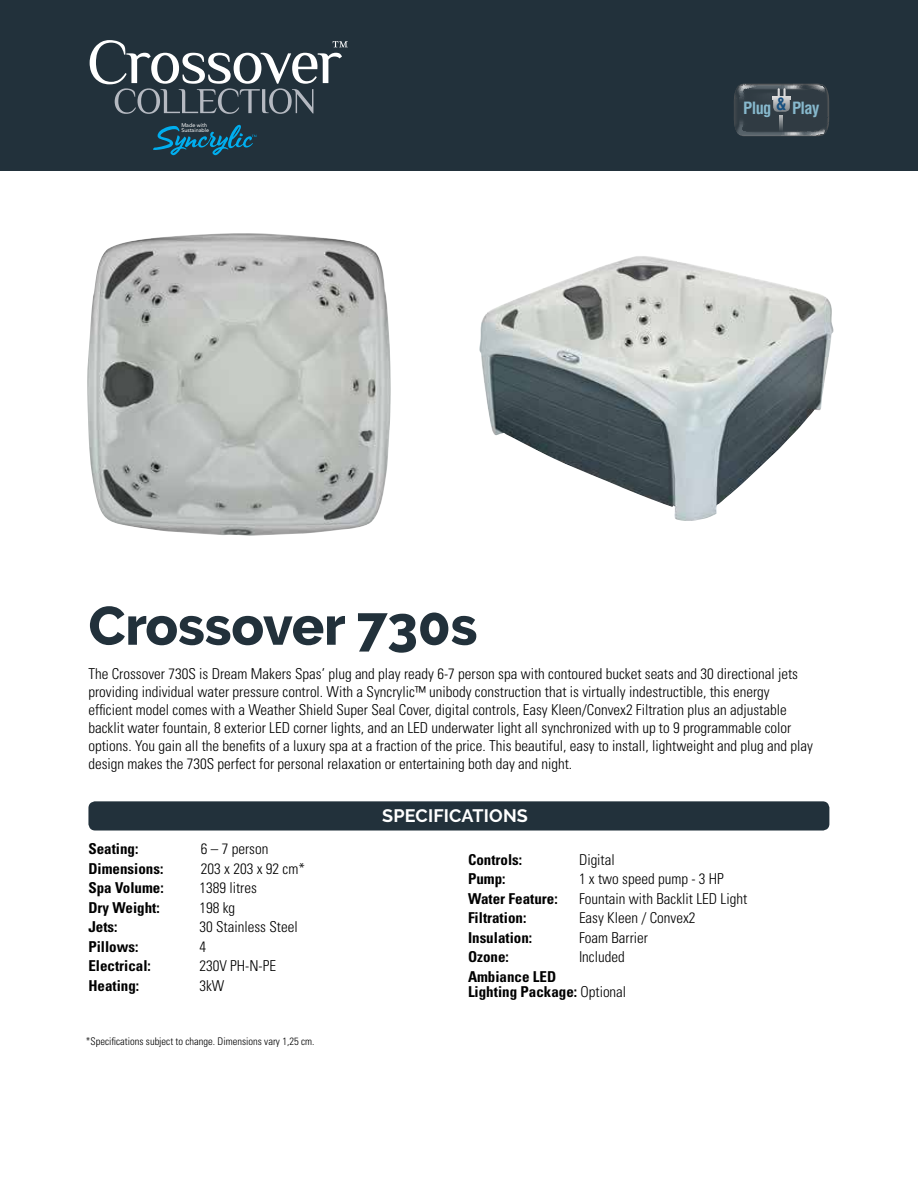
<style>
.page{position:relative;width:918px;height:1188px;background:#fff}
.page>*{position:absolute;margin:0;border:0;box-sizing:border-box;transform-origin:0 0}
.t1{font:800 54px "Raleway";letter-spacing:-.005em;color:#22313b}
.t2{font:700 18px "Raleway";letter-spacing:.01em;color:#fff}
.t3{font:700 condensed 16.5px "Helvetica LT Std";letter-spacing:-.04em;color:#94d5f0}
.t4{font:300 condensed 15px/18px "Univers";color:#000}
.t5{font:700 condensed 15px/15px "Univers";color:#000}
.t6{font:300 condensed 10.5px "Univers";color:#000}
.t7{font:5.4px/5.4px "Avenir";color:#fff}
.s1{font-weight:300}
</style>
<div class="page">
<div style="left:0;top:0;width:918px;height:171px;background:#22313b"></div>
<svg style="left:153px;top:125px;width:104px;height:30px"></svg>
<div style="left:88px;top:801px;width:741px;height:30px;background:#22313b;border-radius:7px"></div>
<svg style="left:90px;top:40px;width:258px;height:74px"></svg>
<img style="left:479px;top:256px;width:355px;height:265px">
<img style="left:87px;top:235px;width:304px;height:301px">
<svg style="left:734px;top:84px;width:95px;height:52px"></svg>
<p class="t7" style="left:181px;top:122px;width:29px">Made with<br>Sustainable</p>
<p class="t3" style="left:743px;top:98px;width:78px">Plug <sup>&amp;</sup> Play</p>
<h1 class="t1" style="left:88px;top:595px;width:391px">Crossover 730s</h1>
<p class="t4" style="left:88px;top:665px;width:726px">The Crossover 730S is Dream Makers Spas’ plug and play ready 6-7 person spa with contoured bucket seats and 30 directional jets providing individual water pressure control. With a Syncrylic™ unibody construction that is virtually indestructible, this energy efficient model comes with a Weather Shield Super Seal Cover, digital controls, Easy Kleen/Convex2 Filtration plus an adjustable backlit water fountain, 8 exterior LED corner lights, and an LED underwater light all synchronized with up to 9 programmable color options. You gain all the benefits of a luxury spa at a fraction of the price. This beautiful, easy to install, lightweight and plug and play design makes the 730S perfect for personal relaxation or entertaining both day and night.</p>
<p class="t5" style="left:88px;top:841px;width:52px">Seating:</p>
<p class="t4" style="left:201px;top:840px;width:69px">6 – 7 person</p>
<p class="t5" style="left:88px;top:861px;width:76px">Dimensions:</p>
<p class="t4" style="left:201px;top:859px;width:106px">203 x 203 x 92 cm*</p>
<p class="t5" style="left:88px;top:880px;width:77px">Spa Volume:</p>
<p class="t4" style="left:199px;top:879px;width:59px">1389 litres</p>
<p class="t5" style="left:88px;top:900px;width:73px">Dry Weight:</p>
<p class="t4" style="left:199px;top:898px;width:37px">198 kg</p>
<p class="t5" style="left:88px;top:919px;width:31px">Jets:</p>
<p class="t4" style="left:199px;top:918px;width:100px">30 Stainless Steel</p>
<p class="t5" style="left:88px;top:939px;width:52px">Pillows:</p>
<p class="t4" style="left:199px;top:937px;width:8px">4</p>
<p class="t5" style="left:88px;top:958px;width:64px">Electrical:</p>
<p class="t4" style="left:199px;top:957px;width:78px">230V PH-N-PE</p>
<p class="t5" style="left:88px;top:978px;width:52px">Heating:</p>
<p class="t4" style="left:199px;top:976px;width:26px">3kW</p>
<p class="t6" style="left:86px;top:1035px;width:230px">*Specifications subject to change. Dimensions vary 1,25 cm.</p>
<p class="t2" style="left:382px;top:806px;width:147px">SPECIFICATIONS</p>
<p class="t5" style="left:468px;top:852px;width:56px">Controls:</p>
<p class="t4" style="left:579px;top:850px;width:37px">Digital</p>
<p class="t5" style="left:468px;top:871px;width:39px">Pump:</p>
<p class="t4" style="left:579px;top:870px;width:146px">1 x two speed pump - 3 HP</p>
<p class="t5" style="left:468px;top:891px;width:91px">Water Feature:</p>
<p class="t4" style="left:579px;top:889px;width:170px">Fountain with Backlit LED Light</p>
<p class="t5" style="left:468px;top:910px;width:60px">Filtration:</p>
<p class="t4" style="left:579px;top:909px;width:118px">Easy Kleen / Convex2</p>
<p class="t5" style="left:468px;top:930px;width:66px">Insulation:</p>
<p class="t4" style="left:579px;top:928px;width:71px">Foam Barrier</p>
<p class="t5" style="left:468px;top:949px;width:42px">Ozone:</p>
<p class="t4" style="left:579px;top:948px;width:47px">Included</p>
<p class="t5" style="left:468px;top:969px;width:160px">Ambiance LED<br>Lighting Package: <span class="s1">Optional</span></p>
</div>
